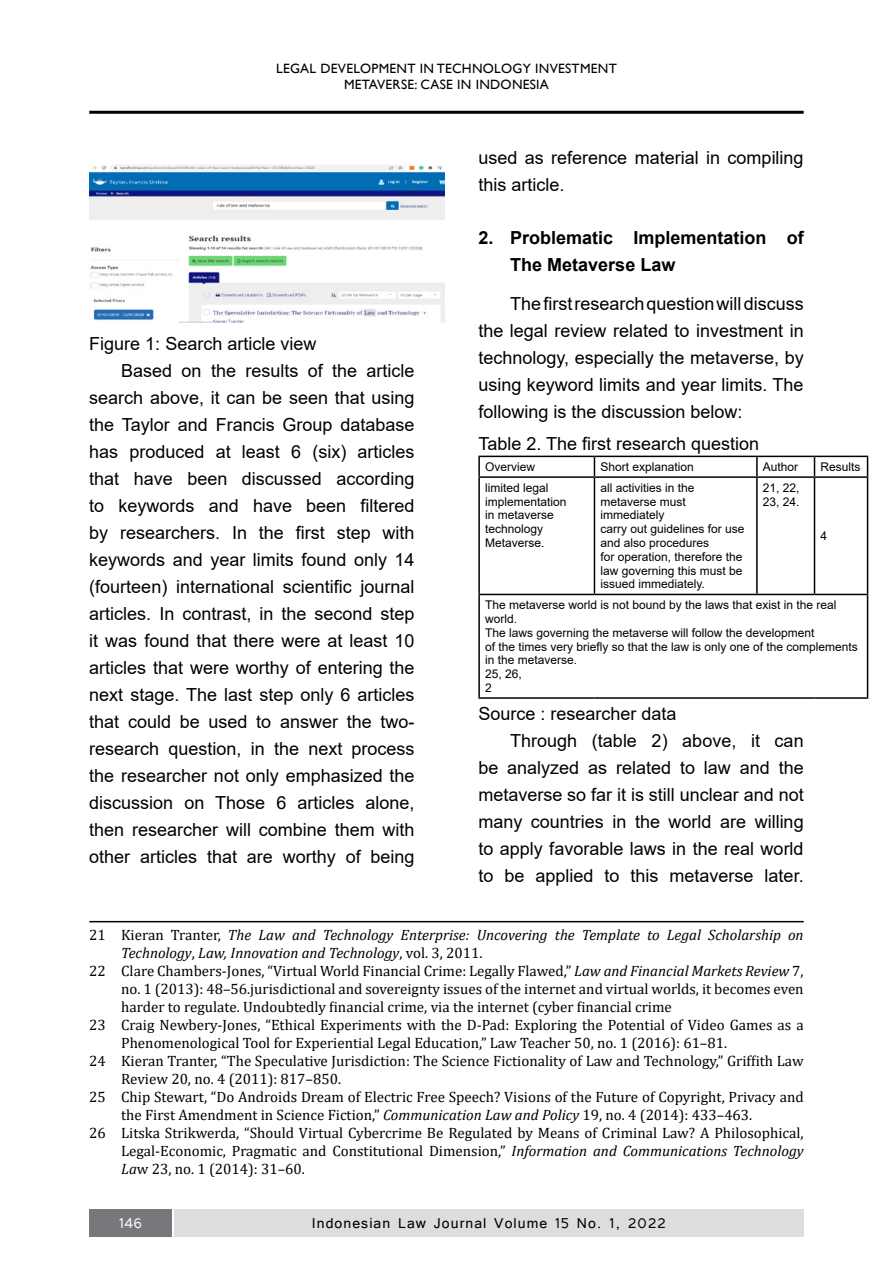
<style>
.page{position:relative;width:893px;height:1263px;background:#fff}
.page>*{position:absolute;margin:0;border:0;box-sizing:border-box;transform-origin:0 0}
.t1{font:18px/27px "Arial";color:#000}
.t2{font:700 18px/27px "Arial";color:#000}
.t3{font:18px "Tunga";letter-spacing:.06em;color:#000}
.t4{font:18px "Tunga";color:#fff}
.t5{font:15px "Cambria";color:#000}
.t6{font:italic 15px "Cambria";color:#000}
.t7{font:13.5px/15.5px "Gill Sans";letter-spacing:.02em;color:#000;text-align:center}
.t8{font:12px/13.8px "Arial";color:#000}
.s1{font-style:normal}
.s2{font-style:italic}
</style>
<div class="page">
<div style="left:174px;top:1209px;width:630px;height:28px;background:#dcddde"></div>
<div style="left:89px;top:1209px;width:83px;height:28px;background:#77787b"></div>
<hr style="left:89px;top:111px;width:715px;height:3px;background:#000">
<img style="left:89px;top:164px;width:355px;height:159px">
<hr style="left:89px;top:921px;width:715px;height:1px;background:#000">
<hr style="left:478px;top:456px;width:116px;height:1px;background:#000">
<svg style="left:478px;top:457px;width:2px;height:19px"></svg>
<hr style="left:594px;top:456px;width:163px;height:1px;background:#000">
<svg style="left:594px;top:457px;width:1px;height:19px"></svg>
<hr style="left:757px;top:456px;width:57px;height:1px;background:#000">
<svg style="left:756px;top:457px;width:2px;height:19px"></svg>
<hr style="left:814px;top:456px;width:54px;height:1px;background:#000">
<svg style="left:814px;top:457px;width:1px;height:19px"></svg>
<svg style="left:867px;top:457px;width:1px;height:19px"></svg>
<hr style="left:478px;top:476px;width:116px;height:2px;background:#000">
<hr style="left:478px;top:478px;width:2px;height:116px;background:#000">
<hr style="left:594px;top:476px;width:163px;height:2px;background:#000">
<hr style="left:594px;top:478px;width:1px;height:116px;background:#000">
<hr style="left:757px;top:476px;width:57px;height:2px;background:#000">
<hr style="left:756px;top:478px;width:2px;height:116px;background:#000">
<hr style="left:814px;top:476px;width:54px;height:2px;background:#000">
<hr style="left:814px;top:478px;width:1px;height:116px;background:#000">
<hr style="left:867px;top:478px;width:1px;height:116px;background:#000">
<hr style="left:478px;top:594px;width:116px;height:1px;background:#000">
<hr style="left:478px;top:595px;width:2px;height:102px;background:#000">
<hr style="left:594px;top:594px;width:163px;height:1px;background:#000">
<hr style="left:757px;top:594px;width:57px;height:1px;background:#000">
<hr style="left:814px;top:594px;width:54px;height:1px;background:#000">
<hr style="left:867px;top:595px;width:1px;height:102px;background:#000">
<hr style="left:478px;top:697px;width:116px;height:2px;background:#000">
<hr style="left:594px;top:697px;width:163px;height:2px;background:#000">
<hr style="left:757px;top:697px;width:57px;height:2px;background:#000">
<hr style="left:814px;top:697px;width:54px;height:2px;background:#000">
<p class="t7" style="left:276px;top:61px;width:342px">LEGAL DEVELOPMENT IN TECHNOLOGY INVESTMENT<br>METAVERSE: CASE IN INDONESIA</p>
<p class="t1" style="left:89px;top:330px;width:229px">Figure 1: Search article view</p>
<p class="t1" style="left:121px;top:357px;width:295px">Based on the results of the article</p>
<p class="t1" style="left:89px;top:384px;width:327px">search above, it can be seen that using</p>
<p class="t1" style="left:89px;top:411px;width:327px">the Taylor and Francis Group database</p>
<p class="t1" style="left:89px;top:438px;width:327px">has produced at least 6 (six) articles</p>
<p class="t1" style="left:89px;top:465px;width:327px">that have been discussed according</p>
<p class="t1" style="left:89px;top:492px;width:327px">to keywords and have been filtered</p>
<p class="t1" style="left:89px;top:519px;width:327px">by researchers. In the first step with</p>
<p class="t1" style="left:89px;top:546px;width:327px">keywords and year limits found only 14</p>
<p class="t1" style="left:89px;top:573px;width:327px">(fourteen) international scientific journal</p>
<p class="t1" style="left:89px;top:600px;width:327px">articles. In contrast, in the second step</p>
<p class="t1" style="left:89px;top:627px;width:327px">it was found that there were at least 10</p>
<p class="t1" style="left:89px;top:654px;width:327px">articles that were worthy of entering the</p>
<p class="t1" style="left:89px;top:681px;width:327px">next stage. The last step only 6 articles</p>
<p class="t1" style="left:89px;top:708px;width:327px">that could be used to answer the two-</p>
<p class="t1" style="left:89px;top:735px;width:327px">research question, in the next process</p>
<p class="t1" style="left:89px;top:762px;width:327px">the researcher not only emphasized the</p>
<p class="t1" style="left:89px;top:789px;width:327px">discussion on Those 6 articles alone,</p>
<p class="t1" style="left:89px;top:816px;width:327px">then researcher will combine them with</p>
<p class="t1" style="left:89px;top:843px;width:327px">other articles that are worthy of being</p>
<p class="t1" style="left:478px;top:144px;width:327px">used as reference material in compiling this article.</p>
<p class="t2" style="left:510px;top:224px;width:295px;text-indent:-32px">2. Problematic Implementation of<br>The Metaverse Law</p>
<p class="t1" style="left:478px;top:290px;width:327px;text-align:justify;text-indent:32px">The first research question will discuss the legal review related to investment in technology, especially the metaverse, by using keyword limits and year limits. The following is the discussion below:</p>
<p class="t1" style="left:478px;top:430px;width:282px">Table 2. The first research question</p>
<p class="t8" style="left:485px;top:460px;width:52px">Overview</p>
<p class="t8" style="left:600px;top:460px;width:95px">Short explanation</p>
<p class="t8" style="left:763px;top:460px;width:37px">Author</p>
<p class="t8" style="left:820px;top:460px;width:42px">Results</p>
<p class="t8" style="left:485px;top:481px;width:83px">limited legal implementation in metaverse technology<br>Metaverse.</p>
<p class="t8" style="left:600px;top:481px;width:146px">all activities in the metaverse must immediately<br>carry out guidelines for use and also procedures<br>for operation, therefore the law governing this must be issued immediately.</p>
<p class="t8" style="left:763px;top:481px;width:38px">21, 22,<br>23, 24.</p>
<p class="t8" style="left:820px;top:529px;width:8px">4</p>
<p class="t8" style="left:485px;top:598px;width:374px">The metaverse world is not bound by the laws that exist in the real world.<br>The laws governing the metaverse will follow the development<br>of the times very briefly so that the law is only one of the complements in the metaverse.<br>25, 26,<br>2</p>
<p class="t1" style="left:478px;top:700px;width:200px">Source : researcher data</p>
<p class="t1" style="left:510px;top:727px;width:295px">Through (table 2) above, it can</p>
<p class="t1" style="left:478px;top:754px;width:327px">be analyzed as related to law and the</p>
<p class="t1" style="left:478px;top:781px;width:327px">metaverse so far it is still unclear and not</p>
<p class="t1" style="left:478px;top:808px;width:327px">many countries in the world are willing</p>
<p class="t1" style="left:478px;top:835px;width:327px">to apply favorable laws in the real world</p>
<p class="t1" style="left:478px;top:862px;width:327px">to be applied to this metaverse later.</p>
<p class="t6" style="left:89px;top:924px;width:716px"><span class="s1">21 Kieran Tranter,</span> The Law and Technology Enterprise: Uncovering the Template to Legal Scholarship on</p>
<p class="t6" style="left:121px;top:942px;width:363px">Technology<span class="s1">,</span> Law, Innovation and Technology<span class="s1">, vol. 3, 2011.</span></p>
<p class="t5" style="left:89px;top:962px;width:716px">22 Clare Chambers-Jones, “Virtual World Financial Crime: Legally Flawed,” <span class="s2">Law and Financial Markets Review</span> 7,</p>
<p class="t5" style="left:121px;top:980px;width:684px">no. 1 (2013): 48–56.jurisdictional and sovereignty issues of the internet and virtual worlds, it becomes even</p>
<p class="t5" style="left:121px;top:998px;width:552px">harder to regulate. Undoubtedly financial crime, via the internet (cyber financial crime</p>
<p class="t5" style="left:89px;top:1016px;width:716px">23 Craig Newbery-Jones, “Ethical Experiments with the D-Pad: Exploring the Potential of Video Games as a</p>
<p class="t5" style="left:121px;top:1034px;width:607px">Phenomenological Tool for Experiential Legal Education,” Law Teacher 50, no. 1 (2016): 61–81.</p>
<p class="t5" style="left:89px;top:1052px;width:716px">24 Kieran Tranter, “The Speculative Jurisdiction: The Science Fictionality of Law and Technology,” Griffith Law</p>
<p class="t5" style="left:121px;top:1070px;width:221px">Review 20, no. 4 (2011): 817–850.</p>
<p class="t5" style="left:89px;top:1088px;width:716px">25 Chip Stewart, “Do Androids Dream of Electric Free Speech? Visions of the Future of Copyright, Privacy and</p>
<p class="t5" style="left:121px;top:1106px;width:633px">the First Amendment in Science Fiction,” <span class="s2">Communication Law and Policy</span> 19, no. 4 (2014): 433–463.</p>
<p class="t5" style="left:89px;top:1124px;width:716px">26 Litska Strikwerda, “Should Virtual Cybercrime Be Regulated by Means of Criminal Law? A Philosophical,</p>
<p class="t5" style="left:121px;top:1142px;width:684px">Legal-Economic, Pragmatic and Constitutional Dimension,” <span class="s2">Information and Communications Technology</span></p>
<p class="t5" style="left:121px;top:1160px;width:185px"><span class="s2">La</span>w 23, no. 1 (2014): 31–60.</p>
<p class="t4" style="left:119px;top:1211px;width:25px">146</p>
<p class="t3" style="left:312px;top:1211px;width:355px">Indonesian Law Journal Volume 15 No. 1, 2022</p>
</div>
